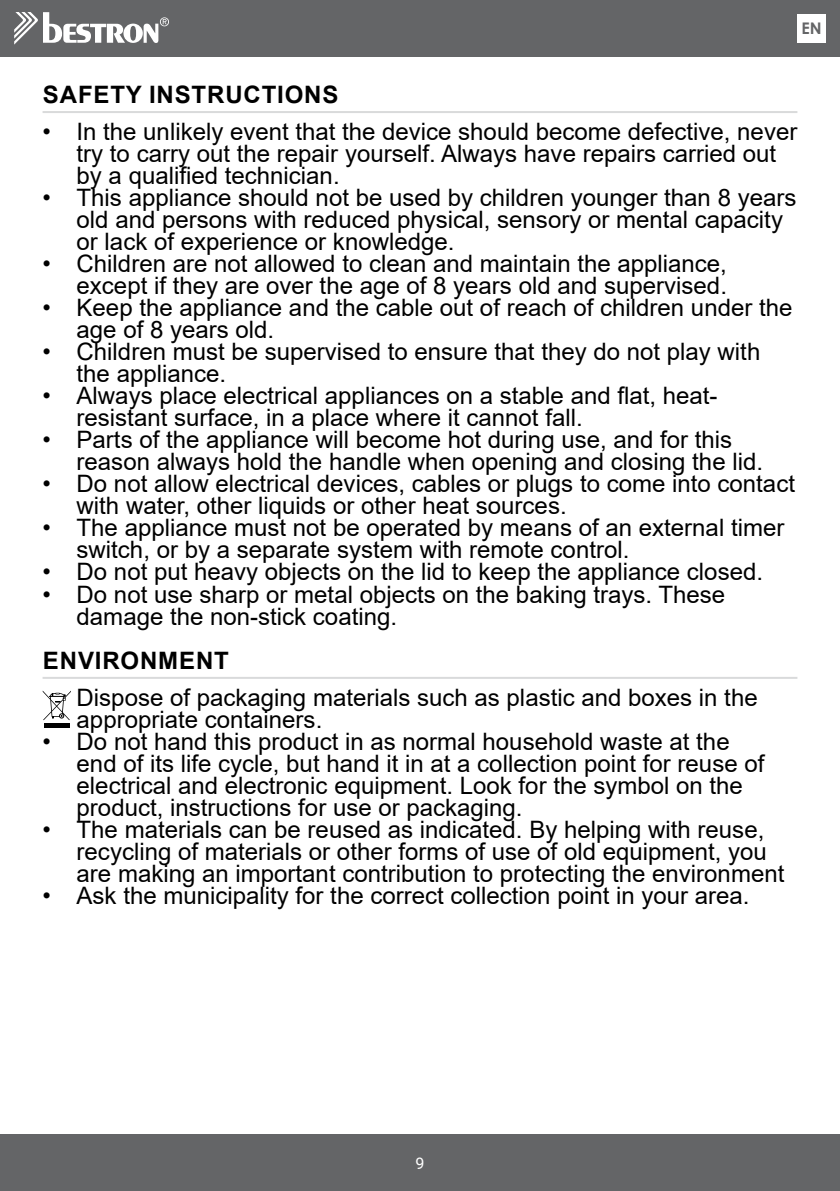
<style>
.page{position:relative;width:840px;height:1191px;background:#fff}
.page>*{position:absolute;margin:0;border:0;box-sizing:border-box;transform-origin:0 0}
.t1{font:24px/22px "Arial";color:#000}
.t2{font:700 24px "Arial";letter-spacing:.035em;color:#000}
.t3{font:700 16px "Century Gothic";color:#646567}
.t4{font:16px "Roboto";color:#fff}
</style>
<div class="page">
<hr style="left:43px;top:111px;width:754px;height:2px;background:#d9dadb">
<hr style="left:43px;top:677px;width:754px;height:2px;background:#d9dadb">
<div style="left:44px;top:723px;width:25px;height:5px;background:#000"></div>
<svg style="left:43px;top:690px;width:28px;height:30px"></svg>
<div style="left:0;top:0;width:839px;height:57px;background:#646567"></div>
<div style="left:0;top:1134px;width:839px;height:57px;background:#646567"></div>
<svg style="left:14px;top:12px;width:155px;height:33px"></svg>
<div style="left:797px;top:14px;width:28px;height:29px;background:#fff"></div>
<p class="t3" style="left:801px;top:16px;width:22px">EN</p>
<p class="t2" style="left:43px;top:77px;width:297px">SAFETY INSTRUCTIONS</p>
<p class="t1" style="left:77px;top:121px;width:721px;text-indent:-34px">• In the unlikely event that the device should become defective, never try to carry out the repair yourself. Always have repairs carried out by a qualified technician.</p>
<p class="t1" style="left:77px;top:187px;width:721px;text-indent:-34px">• This appliance should not be used by children younger than 8 years old and persons with reduced physical, sensory or mental capacity or lack of experience or knowledge.</p>
<p class="t1" style="left:43px;top:253px;width:685px;text-align:right">• Children are not allowed to clean and maintain the appliance, except if they are over the age of 8 years old and supervised.</p>
<p class="t1" style="left:77px;top:297px;width:717px;text-indent:-34px">• Keep the appliance and the cable out of reach of children under the age of 8 years old.</p>
<p class="t1" style="left:77px;top:341px;width:684px;text-indent:-34px">• Children must be supervised to ensure that they do not play with the appliance.</p>
<p class="t1" style="left:77px;top:385px;width:642px;text-indent:-34px">• Always place electrical appliances on a stable and flat, heat&shy;resistant surface, in a place where it cannot fall.</p>
<p class="t1" style="left:77px;top:429px;width:687px;text-indent:-34px">• Parts of the appliance will become hot during use, and for this reason always hold the handle when opening and closing the lid.</p>
<p class="t1" style="left:77px;top:473px;width:719px;text-indent:-34px">• Do not allow electrical devices, cables or plugs to come into contact with water, other liquids or other heat sources.</p>
<p class="t1" style="left:77px;top:517px;width:709px;text-indent:-34px">• The appliance must not be operated by means of an external timer switch, or by a separate system with remote control.</p>
<p class="t1" style="left:43px;top:561px;width:721px">• Do not put heavy objects on the lid to keep the appliance closed.</p>
<p class="t1" style="left:77px;top:583px;width:649px;text-indent:-34px">• Do not use sharp or metal objects on the baking trays. These damage the non-stick coating.</p>
<p class="t2" style="left:43px;top:643px;width:187px">ENVIRONMENT</p>
<p class="t1" style="left:77px;top:686px;width:682px">Dispose of packaging materials such as plastic and boxes in the appropriate containers.</p>
<p class="t1" style="left:77px;top:730px;width:689px;text-indent:-34px">• Do not hand this product in as normal household waste at the end of its life cycle, but hand it in at a collection point for reuse of electrical and electronic equipment. Look for the symbol on the product, instructions for use or packaging.</p>
<p class="t1" style="left:77px;top:818px;width:708px;text-indent:-34px">• The materials can be reused as indicated. By helping with reuse, recycling of materials or other forms of use of old equipment, you are making an important contribution to protecting the environment</p>
<p class="t1" style="left:43px;top:884px;width:708px">• Ask the municipality for the correct collection point in your area.</p>
<p class="t4" style="left:415px;top:1151px;width:10px">9</p>
</div>
